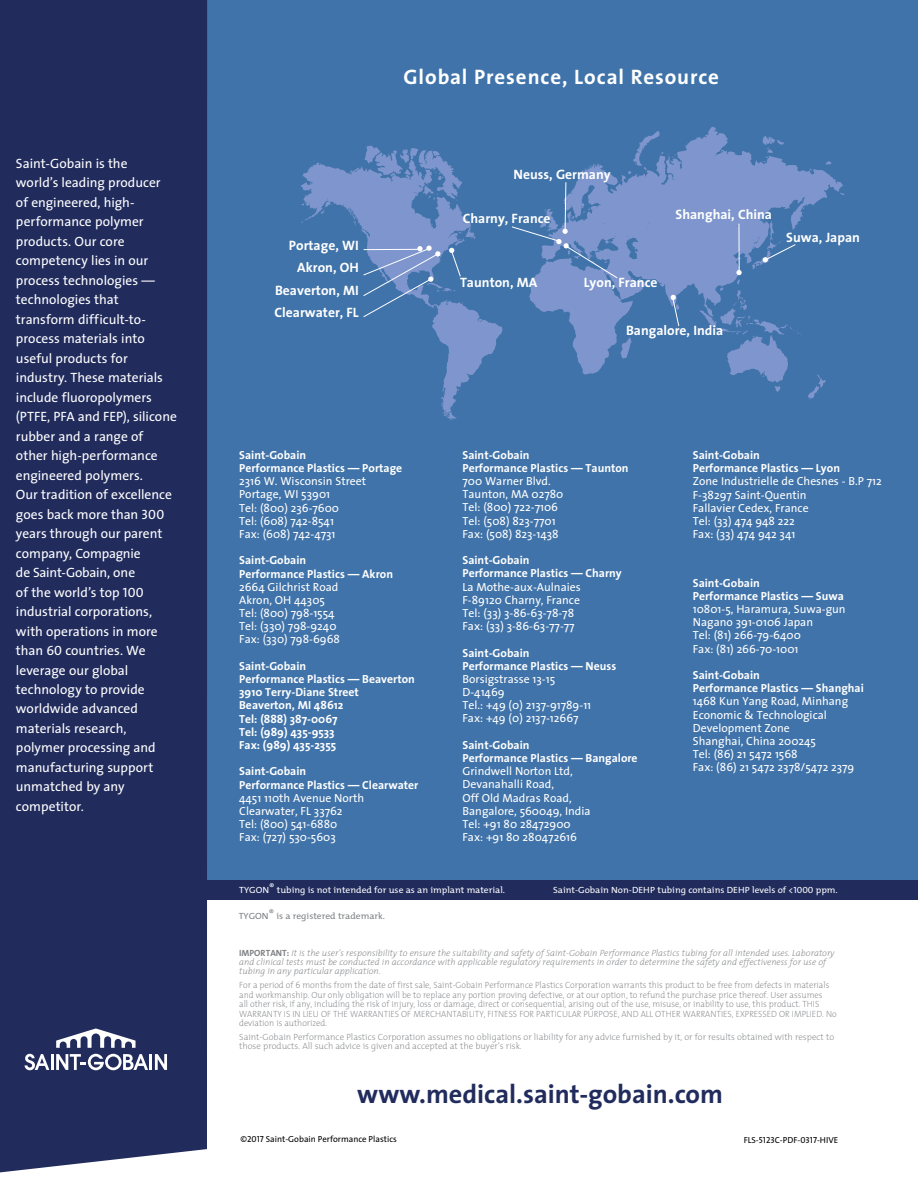
<style>
.page{position:relative;width:918px;height:1188px;background:#fff}
.page>*{position:absolute;margin:0;border:0;box-sizing:border-box;transform-origin:0 0}
.t1{font:700 26.4px "The Sans";color:#212c5d}
.t2{font:700 21px "The Sans";letter-spacing:.045em;color:#fff}
.t3{font:700 13.65px/22px "The Sans";color:#fff;text-align:right}
.t4{font:13.5px/19.5px "The Sans";color:#fff}
.t5{font:11.7px/13.2px "The Sans";color:#fff}
.t6{font:700 11.7px/13.2px "The Sans";color:#fff}
.t7{font:200 9px/9.4px "The Mix";color:#808285;scale:.95 1}
.t8{font:italic 200 9px/9.4px "The Mix";color:#808285}
.t9{font:200 9px/9.4px "The Mix";color:#808285}
.t10{font:9px "The Mix";color:#fff;scale:1.06 1}
.t11{font:9px "The Mix";color:#808285;scale:1.06 1}
.t12{font:8.85px "The Sans";color:#000}
.t13{font:8.85px "The Sans Caps";color:#000}
.s1{font-family:"The Sans Caps"}
.s2{font-family:"The Mix Caps"}
.s3{font-weight:700;font-style:normal}
</style>
<div class="page">
<div style="left:207px;top:0;width:711px;height:880px;background:#4073a9"></div>
<svg style="left:301px;top:127px;width:544px;height:293px;background:#527db3"></svg>
<div style="left:0;top:0;width:207px;height:1172px;background:#212c5d"></div>
<hr style="left:739px;top:224px;width:1px;height:48px;background:#fff">
<svg style="left:449px;top:248px;width:12px;height:29px"></svg>
<svg style="left:736px;top:270px;width:6px;height:5px"></svg>
<svg style="left:762px;top:244px;width:34px;height:19px"></svg>
<svg style="left:512px;top:182px;width:106px;height:96px;background:#5f85ba"></svg>
<svg style="left:363px;top:246px;width:77px;height:71px;background:#6389bc"></svg>
<svg style="left:671px;top:295px;width:8px;height:31px"></svg>
<div style="left:207px;top:880px;width:711px;height:20px;background:#212c5d"></div>
<svg style="left:56px;top:1028px;width:80px;height:20px"></svg>
<hr style="left:149px;top:1054px;width:3px;height:16px;background:#fff">
<svg style="left:155px;top:1054px;width:12px;height:16px"></svg>
<svg style="left:25px;top:1054px;width:123px;height:16px"></svg>
<p class="t4" style="left:16px;top:153px;width:162px">Saint-Gobain is the<br>world’s leading producer<br>of engineered, high&shy;performance polymer products. Our core competency lies in our process technologies — technologies that transform difficult-to&shy;process materials into useful products for industry. These materials include fluoropolymers (PTFE, PFA and FEP), silicone rubber and a range of other high-performance engineered polymers.<br>Our tradition of excellence goes back more than <span class="s1">300 </span>years through our parent company, Compagnie<br>de Saint-Gobain, one<br>of the world’s top <span class="s1">100 </span>industrial corporations, with operations in more than <span class="s1">60</span> countries. We leverage our global technology to provide worldwide advanced materials research, polymer processing and manufacturing support unmatched by any competitor.</p>
<h2 class="t2" style="left:404px;top:59px;width:317px">Global Presence, Local Resource</h2>
<p class="t3" style="left:275px;top:234px;width:86px">Portage, WI<br>Akron, OH<br>Beaverton, MI<br>Clearwater, FL</p>
<p class="t3" style="left:514px;top:163px;width:99px">Neuss, Germany</p>
<p class="t3" style="left:463px;top:207px;width:89px">Charny, France</p>
<p class="t3" style="left:676px;top:203px;width:98px">Shanghai, China</p>
<p class="t3" style="left:460px;top:271px;width:79px">Taunton, MA</p>
<p class="t3" style="left:584px;top:271px;width:75px">Lyon, France</p>
<p class="t3" style="left:626px;top:319px;width:99px">Bangalore, India</p>
<p class="t3" style="left:786px;top:226px;width:75px">Suwa, Japan</p>
<p class="t6" style="left:239px;top:448px;width:165px">Saint-Gobain<br>Performance Plastics — Portage</p>
<p class="t5" style="left:239px;top:474px;width:128px">2316 W. Wisconsin Street<br>Portage, WI 53901<br>Tel: (800) 236-7600<br>Tel: (608) 742-8541<br>Fax: (608) 742-4731</p>
<p class="t6" style="left:239px;top:553px;width:155px">Saint-Gobain<br>Performance Plastics — Akron</p>
<p class="t5" style="left:239px;top:580px;width:102px">2664 Gilchrist Road<br>Akron, OH 44305<br>Tel: (800) 798-1554<br>Tel: (330) 798-9240<br>Fax: (330) 798-6968</p>
<p class="t6" style="left:239px;top:659px;width:177px">Saint-Gobain<br>Performance Plastics — Beaverton<br>3910 Terry-Diane Street<br>Beaverton, MI 48612<br>Tel: (888) 387-0067<br>Tel: (989) 435-9533<br>Fax: (989) 435-2355</p>
<p class="t6" style="left:239px;top:765px;width:181px">Saint-Gobain<br>Performance Plastics — Clearwater</p>
<p class="t5" style="left:239px;top:791px;width:127px">4451 110th Avenue North<br>Clearwater, FL 33762<br>Tel: (800) 541-6880<br>Fax: (727) 530-5603</p>
<p class="t6" style="left:463px;top:448px;width:168px">Saint-Gobain<br>Performance Plastics — Taunton</p>
<p class="t5" style="left:463px;top:474px;width:102px">700 Warner Blvd.<br>Taunton, MA 02780<br>Tel: (800) 722-7106<br>Tel: (508) 823-7701<br>Fax: (508) 823-1438</p>
<p class="t6" style="left:463px;top:553px;width:161px">Saint-Gobain<br>Performance Plastics — Charny</p>
<p class="t5" style="left:463px;top:580px;width:120px">La Mothe-aux-Aulnaies<br>F-89120 Charny, France<br>Tel: (33) 3-86-63-78-78<br>Fax: (33) 3-86-63-77-77</p>
<p class="t6" style="left:463px;top:646px;width:155px">Saint-Gobain<br>Performance Plastics — Neuss</p>
<p class="t5" style="left:463px;top:672px;width:130px">Borsigstrasse 13-15<br>D-41469<br>Tel.: +49 (0) 2137-91789-11<br>Fax: +49 (0) 2137-12667</p>
<p class="t6" style="left:463px;top:738px;width:177px">Saint-Gobain<br>Performance Plastics — Bangalore</p>
<p class="t5" style="left:463px;top:764px;width:130px">Grindwell Norton Ltd,<br>Devanahalli Road,<br>Off Old Madras Road,<br>Bangalore, 560049, India<br>Tel: +91 80 28472900<br>Fax: +91 80 280472616</p>
<p class="t6" style="left:693px;top:448px;width:149px">Saint-Gobain<br>Performance Plastics — Lyon</p>
<p class="t5" style="left:693px;top:474px;width:190px">Zone Industrielle de Chesnes - B.P 712<br>F-38297 Saint-Quentin<br>Fallavier Cedex, France<br>Tel: (33) 474 948 222<br>Fax: (33) 474 942 341</p>
<p class="t6" style="left:693px;top:576px;width:153px">Saint-Gobain<br>Performance Plastics — Suwa</p>
<p class="t5" style="left:693px;top:602px;width:154px">10801-5, Haramura, Suwa-gun<br>Nagano 391-0106 Japan<br>Tel: (81) 266-79-6400<br>Fax: (81) 266-70-1001</p>
<p class="t6" style="left:693px;top:668px;width:173px">Saint-Gobain<br>Performance Plastics — Shanghai</p>
<p class="t5" style="left:693px;top:695px;width:163px">1468 Kun Yang Road, Minhang<br>Economic &amp; Technological<br>Development Zone<br>Shanghai, China 200245<br>Tel: (86) 21 5472 1568<br>Fax: (86) 21 5472 2378/5472 2379</p>
<p class="t10" style="left:239px;top:883px;width:252px">TYGON® tubing is not intended for use as an implant material.</p>
<p class="t10" style="left:553px;top:883px;width:270px">Saint-Gobain Non-DEHP tubing contains DEHP levels of &lt;<span class="s2">1000</span> ppm.</p>
<p class="t11" style="left:239px;top:908px;width:140px">TYGON® is a registered trademark.</p>
<p class="t8" style="left:239px;top:948px;width:597px"><span class="s3">IMPORTANT:</span> It is the user’s responsibility to ensure the suitability and safety of Saint-Gobain Performance Plastics tubing for all intended uses. Laboratory and clinical tests must be conducted in accordance with applicable regulatory requirements in order to determine the safety and effectiveness for use of tubing in any particular application.</p>
<p class="t7" style="left:239px;top:980px;width:630px">For a period of 6 months from the date of first sale, Saint-Gobain Performance Plastics Corporation warrants this product to be free from defects in materials and workmanship. Our only obligation will be to replace any portion proving defective, or at our option, to refund the purchase price thereof. User assumes<br>all other risk, if any, including the risk of injury, loss or damage, direct or consequential, arising out of the use, misuse, or inability to use, this product. THIS WARRANTY IS IN LIEU OF THE WARRANTIES OF MERCHANTABILITY, FITNESS FOR PARTICULAR PURPOSE, AND ALL OTHER WARRANTIES, EXPRESSED OR IMPLIED. No deviation is authorized.</p>
<p class="t9" style="left:239px;top:1032px;width:597px">Saint-Gobain Performance Plastics Corporation assumes no obligations or liability for any advice furnished by it, or for results obtained with respect to those products. All such advice is given and accepted at the buyer’s risk.</p>
<h1 class="t1" style="left:357px;top:1072px;width:367px">www.medical.saint-gobain.com</h1>
<p class="t12" style="left:241px;top:1131px;width:158px">©<span class="s1">2017</span> Saint-Gobain Performance Plastics</p>
<p class="t13" style="left:744px;top:1133px;width:96px">FLS-5123C-PDF-0317-HIVE</p>
</div>
